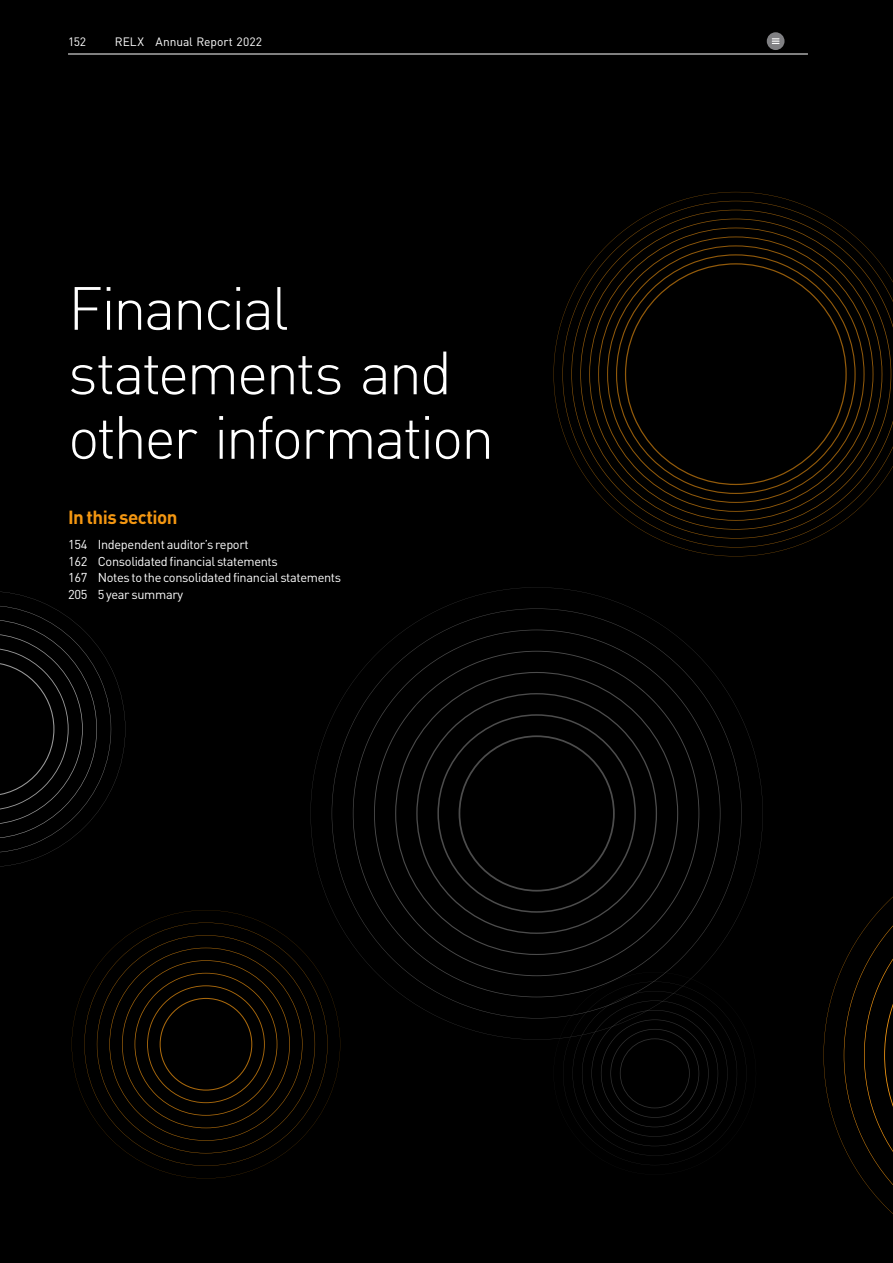
<style>
.page{position:relative;width:893px;height:1263px;background:#000}
.page>*{position:absolute;margin:0;border:0;box-sizing:border-box;transform-origin:0 0}
.t1{font:300 60px/64.5px "DIN Pro";letter-spacing:-.045em;color:#fff}
.t2{font:700 18.75px "DIN Pro";letter-spacing:-.025em;color:#f49712}
.t3{font:12.75px/16.5px "DIN Pro";letter-spacing:-.025em;color:#fff}
.t4{font:12px "DIN Pro";color:#fff}
</style>
<div class="page">
<svg style="left:332px;top:608px;width:410px;height:410px"></svg>
<svg style="left:353px;top:630px;width:367px;height:367px"></svg>
<svg style="left:374px;top:651px;width:325px;height:325px"></svg>
<svg style="left:395px;top:672px;width:283px;height:283px"></svg>
<svg style="left:416px;top:693px;width:241px;height:241px"></svg>
<svg style="left:437px;top:714px;width:199px;height:199px"></svg>
<svg style="left:72px;top:910px;width:268px;height:268px"></svg>
<svg style="left:84px;top:922px;width:244px;height:244px"></svg>
<svg style="left:97px;top:935px;width:218px;height:218px"></svg>
<svg style="left:109px;top:948px;width:194px;height:193px"></svg>
<svg style="left:553px;top:972px;width:189px;height:184px"></svg>
<svg style="left:562px;top:201px;width:253px;height:346px"></svg>
<svg style="left:571px;top:210px;width:322px;height:329px"></svg>
<svg style="left:580px;top:219px;width:311px;height:311px"></svg>
<svg style="left:589px;top:228px;width:293px;height:293px"></svg>
<svg style="left:598px;top:236px;width:275px;height:276px"></svg>
<svg style="left:607px;top:245px;width:257px;height:258px"></svg>
<svg style="left:616px;top:254px;width:240px;height:240px"></svg>
<svg style="left:625px;top:263px;width:222px;height:222px"></svg>
<svg style="left:0;top:591px;width:125px;height:276px"></svg>
<svg style="left:823px;top:896px;width:70px;height:318px"></svg>
<hr style="left:68px;top:54px;width:740px;height:1px;background:#fff">
<div style="left:767px;top:32px;width:17px;height:18px;background:#808083;border-radius:50%"></div>
<svg style="left:772px;top:38px;width:7px;height:6px"></svg>
<p class="t4" style="left:68px;top:32px;width:20px">152</p>
<p class="t4" style="left:115px;top:32px;width:149px">RELX Annual Report 2022</p>
<h1 class="t1" style="left:68px;top:271px;width:428px">Financial statements and other information</h1>
<h2 class="t2" style="left:68px;top:502px;width:111px">In this section</h2>
<p class="t3" style="left:68px;top:535px;width:275px">154 Independent auditor’s report<br>162 Consolidated financial statements<br>167 Notes to the consolidated financial statements 205 5 year summary</p>
</div>
